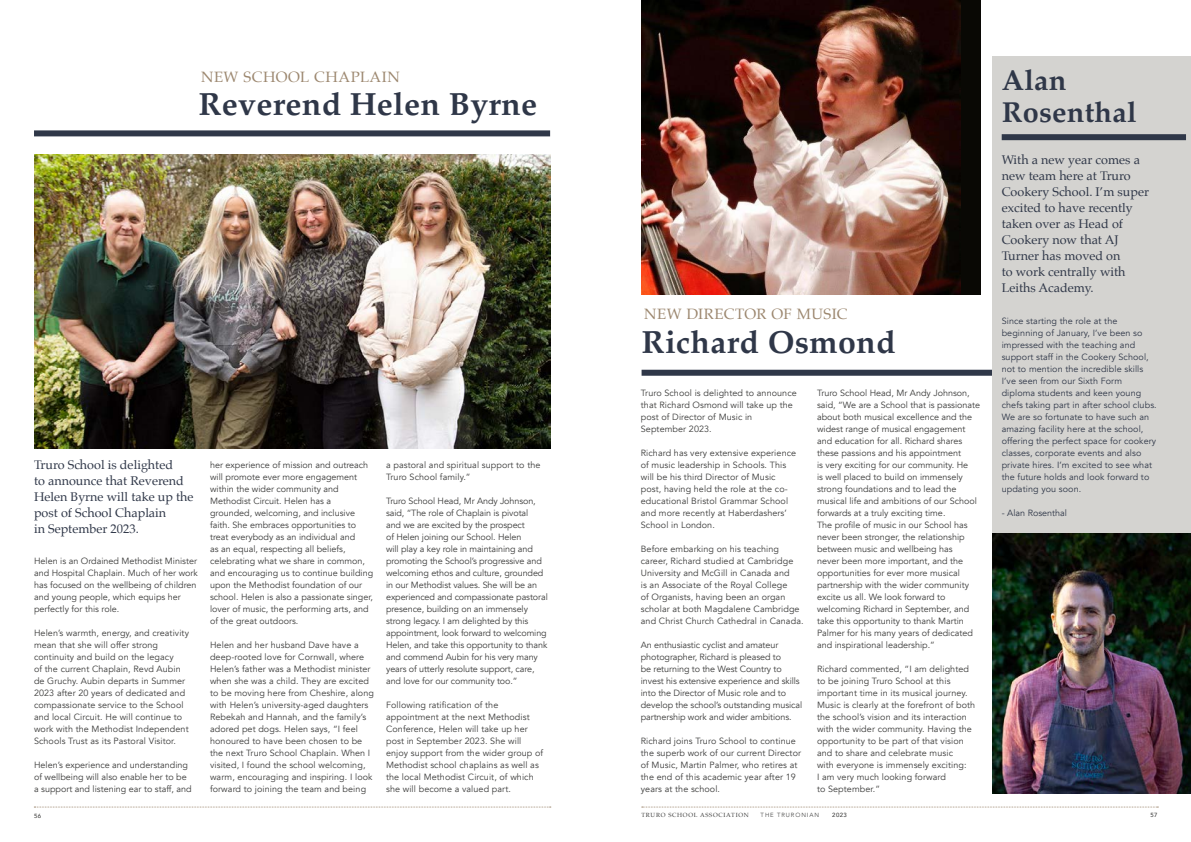
<style>
.page{position:relative;width:1191px;height:842px;background:#fff}
.page>*{position:absolute;margin:0;border:0;box-sizing:border-box;transform-origin:0 0}
.t1{font:700 32px "Palatino";letter-spacing:.01em;color:#2f3748}
.t2{font:700 28.8px/32.1px "Palatino";letter-spacing:.01em;color:#2f3748}
.t3{font:15px "Palatino";letter-spacing:.03em;color:#9c876f}
.t4{font:12.6px/16px "Palatino";color:#2f3748}
.t5{font:9px/12px "Avenir";color:#3c3c3b}
.t6{font:9px/12px "Avenir";letter-spacing:.01em;color:#2f3748}
.t7{font:6px "Palatino";letter-spacing:.12em;color:#3c3c3b}
.t8{font:300 6px "Avenir";letter-spacing:.15em;color:#3c3c3b}
.t9{font:500 6px "Avenir";letter-spacing:.07em;color:#3c3c3b}
</style>
<div class="page">
<img style="left:34px;top:154px;width:516px;height:295px">
<div style="left:34px;top:130px;width:516px;height:6px;background:#2f3748"></div>
<div style="left:641px;top:370px;width:516px;height:6px;background:#2f3748"></div>
<div style="left:992px;top:57px;width:199px;height:737px;background:#d4d3d0"></div>
<div style="left:1001px;top:134px;width:185px;height:6px;background:#2f3748"></div>
<img style="left:992px;top:533px;width:199px;height:261px">
<div style="left:641px;top:0;width:340px;height:295px;background:#090804"></div>
<img style="left:641px;top:1px;width:320px;height:294px">
<svg style="left:642px;top:807px;width:516px;height:1px"></svg>
<svg style="left:34px;top:807px;width:517px;height:1px"></svg>
<h3 class="t3" style="left:201px;top:64px;width:200px">NEW SCHOOL CHAPLAIN</h3>
<h1 class="t1" style="left:198px;top:77px;width:340px">Reverend Helen Byrne</h1>
<h3 class="t4" style="left:34px;top:456px;width:161px">Truro School is delighted<br>to announce that Reverend<br>Helen Byrne will take up the post of School Chaplain<br>in September 2023.</h3>
<p class="t5" style="left:34px;top:555px;width:165px">Helen is an Ordained Methodist Minister and Hospital Chaplain. Much of her work has focused on the wellbeing of children and young people, which equips her perfectly for this role.</p>
<p class="t5" style="left:34px;top:627px;width:156px">Helen’s warmth, energy, and creativity mean that she will offer strong continuity and build on the legacy<br>of the current Chaplain, Revd Aubin de Gruchy. Aubin departs in Summer 2023 after 20 years of dedicated and compassionate service to the School and local Circuit. He will continue to work with the Methodist Independent Schools Trust as its Pastoral Visitor.</p>
<p class="t5" style="left:34px;top:759px;width:159px">Helen’s experience and understanding of wellbeing will also enable her to be a support and listening ear to staff, and</p>
<p class="t5" style="left:210px;top:459px;width:165px">her experience of mission and outreach will promote ever more engagement within the wider community and Methodist Circuit. Helen has a grounded, welcoming, and inclusive faith. She embraces opportunities to treat everybody as an individual and<br>as an equal, respecting all beliefs, celebrating what we share in common, and encouraging us to continue building upon the Methodist foundation of our school. Helen is also a passionate singer, lover of music, the performing arts, and of the great outdoors.</p>
<p class="t5" style="left:210px;top:639px;width:165px">Helen and her husband Dave have a deep-rooted love for Cornwall, where Helen’s father was a Methodist minister when she was a child. They are excited to be moving here from Cheshire, along with Helen’s university-aged daughters Rebekah and Hannah, and the family’s adored pet dogs. Helen says, “I feel honoured to have been chosen to be the next Truro School Chaplain. When I visited, I found the school welcoming, warm, encouraging and inspiring. I look forward to joining the team and being</p>
<p class="t5" style="left:386px;top:459px;width:156px">a pastoral and spiritual support to the<br>Truro School family.”</p>
<p class="t5" style="left:386px;top:495px;width:163px">Truro School Head, Mr Andy Johnson, said, “The role of Chaplain is pivotal<br>and we are excited by the prospect<br>of Helen joining our School. Helen<br>will play a key role in maintaining and promoting the School’s progressive and welcoming ethos and culture, grounded in our Methodist values. She will be an experienced and compassionate pastoral presence, building on an immensely strong legacy. I am delighted by this appointment, look forward to welcoming Helen, and take this opportunity to thank and commend Aubin for his very many years of utterly resolute support, care, and love for our community too.”</p>
<p class="t5" style="left:386px;top:699px;width:159px">Following ratification of the appointment at the next Methodist Conference, Helen will take up her post in September 2023. She will enjoy support from the wider group of Methodist school chaplains as well as the local Methodist Circuit, of which she will become a valued part.</p>
<h3 class="t3" style="left:644px;top:301px;width:205px">NEW DIRECTOR OF MUSIC</h3>
<h1 class="t1" style="left:641px;top:314px;width:255px">Richard Osmond</h1>
<p class="t5" style="left:641px;top:387px;width:157px">Truro School is delighted to announce that Richard Osmond will take up the post of Director of Music in<br>September 2023.</p>
<p class="t5" style="left:641px;top:447px;width:157px">Richard has very extensive experience of music leadership in Schools. This will be his third Director of Music post, having held the role at the co&shy;educational Bristol Grammar School and more recently at Haberdashers’ School in London.</p>
<p class="t5" style="left:641px;top:543px;width:164px">Before embarking on his teaching career, Richard studied at Cambridge University and McGill in Canada and<br>is an Associate of the Royal College<br>of Organists, having been an organ scholar at both Magdalene Cambridge and Christ Church Cathedral in Canada.</p>
<p class="t5" style="left:641px;top:639px;width:163px">An enthusiastic cyclist and amateur photographer, Richard is pleased to<br>be returning to the West Country to invest his extensive experience and skills into the Director of Music role and to develop the school’s outstanding musical partnership work and wider ambitions.</p>
<p class="t5" style="left:641px;top:735px;width:162px">Richard joins Truro School to continue the superb work of our current Director of Music, Martin Palmer, who retires at the end of this academic year after 19 years at the school.</p>
<p class="t5" style="left:817px;top:387px;width:165px">Truro School Head, Mr Andy Johnson, said, “We are a School that is passionate about both musical excellence and the widest range of musical engagement and education for all. Richard shares these passions and his appointment<br>is very exciting for our community. He<br>is well placed to build on immensely strong foundations and to lead the musical life and ambitions of our School forwards at a truly exciting time.<br>The profile of music in our School has never been stronger, the relationship between music and wellbeing has<br>never been more important, and the opportunities for ever more musical partnership with the wider community excite us all. We look forward to welcoming Richard in September, and take this opportunity to thank Martin Palmer for his many years of dedicated and inspirational leadership.”</p>
<p class="t5" style="left:817px;top:663px;width:160px">Richard commented, “I am delighted to be joining Truro School at this important time in its musical journey.<br>Music is clearly at the forefront of both the school’s vision and its interaction with the wider community. Having the opportunity to be part of that vision and to share and celebrate music<br>with everyone is immensely exciting:<br>I am very much looking forward<br>to September.”</p>
<h2 class="t2" style="left:1001px;top:63px;width:137px">Alan<br>Rosenthal</h2>
<h3 class="t4" style="left:1001px;top:152px;width:149px">With a new year comes a new team here at Truro<br>Cookery School. I’m super excited to have recently taken over as Head of<br>Cookery now that AJ<br>Turner has moved on<br>to work centrally with<br>Leiths Academy.</h3>
<p class="t6" style="left:1001px;top:315px;width:156px">Since starting the role at the beginning of January, I’ve been so impressed with the teaching and support staff in the Cookery School, not to mention the incredible skills I’ve seen from our Sixth Form diploma students and keen young chefs taking part in after school clubs.<br>We are so fortunate to have such an amazing facility here at the school, offering the perfect space for cookery classes, corporate events and also private hires. I’m excited to see what the future holds and look forward to updating you soon.</p>
<p class="t6" style="left:1001px;top:507px;width:67px">- Alan Rosenthal</p>
<p class="t9" style="left:34px;top:810px;width:9px">56</p>
<p class="t7" style="left:641px;top:810px;width:109px">TRURO SCHOOL ASSOCIATION</p>
<p class="t8" style="left:760px;top:812px;width:60px">THE TRURONIAN</p>
<p class="t9" style="left:832px;top:810px;width:16px">2023</p>
<p class="t9" style="left:1150px;top:810px;width:9px">57</p>
</div>
